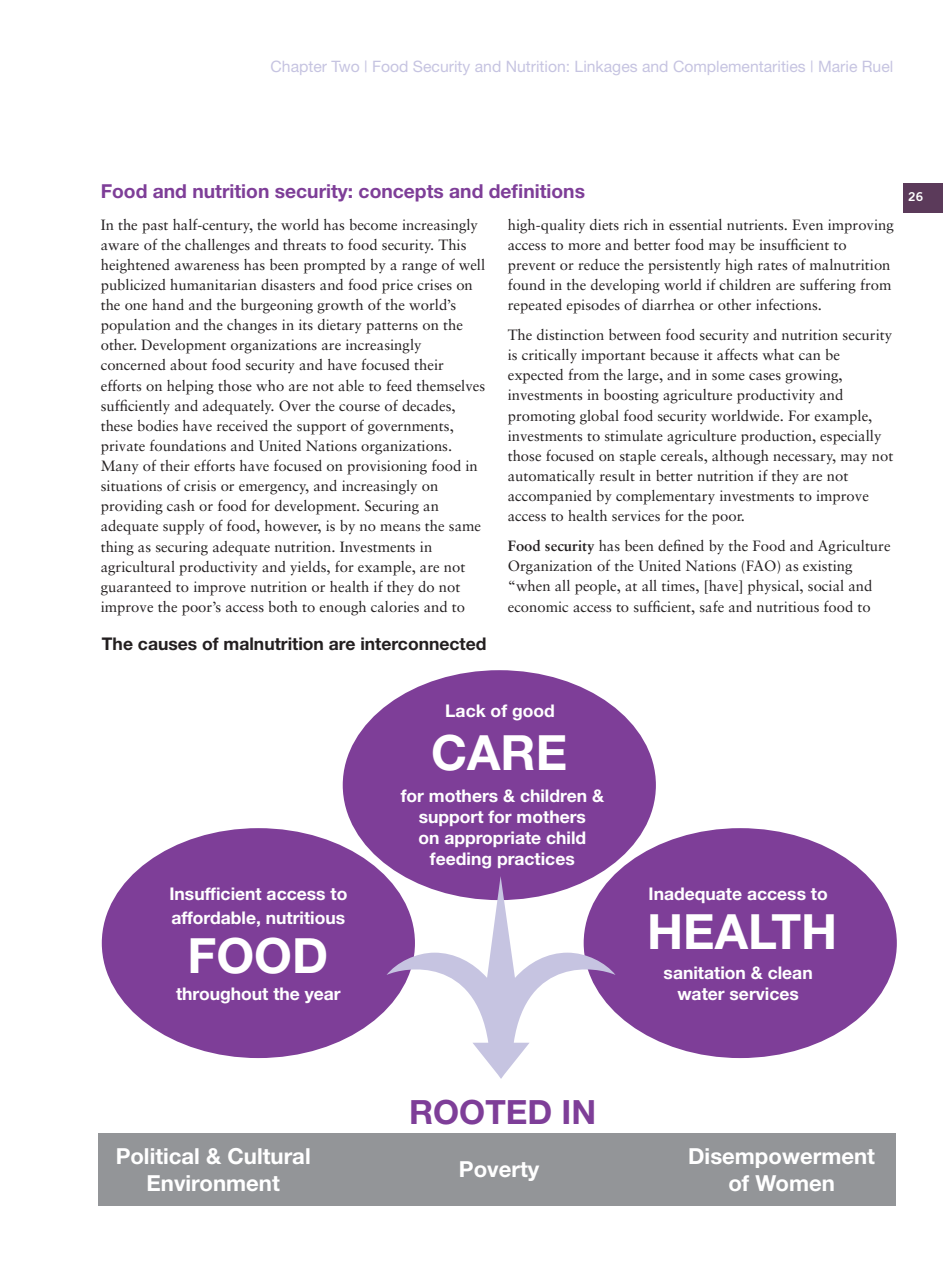
<style>
.page{position:relative;width:943px;height:1265px;background:#fff}
.page>*{position:absolute;margin:0;border:0;box-sizing:border-box;transform-origin:0 0}
.t1{font:700 48.65px "Helvetica Neue";color:#fff}
.t2{font:700 33.43px "Helvetica Neue";color:#7e3e98}
.t3{font:700 22.05px/27.1px "Helvetica Neue";color:#fff;text-align:center}
.Text_bold_1{font:700 19.25px "Helvetica Neue";color:#7e3e98}
.t4{font:700 17.5px/21px "Helvetica Neue";color:#fff;text-align:center}
.t5{font:700 17.5px "Helvetica Neue";color:#231f20}
.Chapter_details_page{font:15.75px "Helvetica Neue";color:#c6c4e1}
.Text{font:14.88px/20.1px "Sabon";color:#231f20}
.t6{font:12.25px "Trade Gothic Bold Two";color:#fff}
.s1{font-weight:700}
</style>
<div class="page">
<div style="left:903px;top:184px;width:40px;height:29px;background:#5b3a5a"></div>
<div style="left:99px;top:1133px;width:796px;height:73px;background:#939598"></div>
<div style="left:102px;top:828px;width:313px;height:230px;background:#7e3e98;border-radius:50%"></div>
<div style="left:583px;top:828px;width:313px;height:230px;background:#7e3e98;border-radius:50%"></div>
<div style="left:343px;top:670px;width:313px;height:230px;background:#7e3e98;border-radius:50%"></div>
<svg style="left:386px;top:876px;width:229px;height:203px"></svg>
<p class="Chapter_details_page" style="left:270px;top:57px;width:624px">Chapter Two | Food Security and Nutrition: Linkages and Complementarities | Marie Ruel</p>
<p class="Text_bold_1" style="left:101px;top:179px;width:486px">Food and nutrition security: concepts and definitions</p>
<p class="Text" style="left:101px;top:214px;width:386px">In the past half-century, the world has become increasingly aware of the challenges and threats to food security. This heightened awareness has been prompted by a range of well publicized humanitarian disasters and food price crises on the one hand and the burgeoning growth of the world’s population and the changes in its dietary patterns on the other. Development organizations are increasingly concerned about food security and have focused their efforts on helping those who are not able to feed themselves sufficiently and adequately. Over the course of decades, these bodies have received the support of governments, private foundations and United Nations organizations.<br>Many of their efforts have focused on provisioning food in situations of crisis or emergency, and increasingly on providing cash or food for development. Securing an adequate supply of food, however, is by no means the same thing as securing adequate nutrition. Investments in agricultural productivity and yields, for example, are not guaranteed to improve nutrition or health if they do not improve the poor’s access both to enough calories and to</p>
<p class="Text" style="left:507px;top:214px;width:388px">high-quality diets rich in essential nutrients. Even improving access to more and better food may be insufficient to prevent or reduce the persistently high rates of malnutrition found in the developing world if children are suffering from repeated episodes of diarrhea or other infections.</p>
<p class="Text" style="left:507px;top:325px;width:387px">The distinction between food security and nutrition security is critically important because it affects what can be expected from the large, and in some cases growing, investments in boosting agriculture productivity and promoting global food security worldwide. For example, investments to stimulate agriculture production, especially those focused on staple cereals, although necessary, may not automatically result in better nutrition if they are not accompanied by complementary investments to improve access to health services for the poor.</p>
<p class="Text" style="left:507px;top:536px;width:384px"><span class="s1">Food security</span> has been defined by the Food and Agriculture Organization of the United Nations (FAO) as existing “when all people, at all times, [have] physical, social and economic access to sufficient, safe and nutritious food to</p>
<p class="t5" style="left:102px;top:633px;width:386px">The causes of malnutrition are interconnected</p>
<p class="t6" style="left:908px;top:189px;width:16px">26</p>
<p class="t4" style="left:169px;top:881px;width:179px;line-height:24.5px;text-align:left">Insufficient access to affordable, nutritious</p>
<p class="t1" style="left:187px;top:925px;width:142px">FOOD</p>
<p class="t4" style="left:176px;top:983px;width:166px">throughout the year</p>
<p class="t4" style="left:445px;top:699px;width:111px">Lack of good</p>
<p class="t1" style="left:431px;top:723px;width:137px">CARE</p>
<p class="t4" style="left:401px;top:785px;width:205px">for mothers &amp; children &amp; support for mothers<br>on appropriate child feeding practices</p>
<p class="t4" style="left:648px;top:883px;width:181px">Inadequate access to</p>
<p class="t1" style="left:647px;top:902px;width:192px">HEALTH</p>
<p class="t4" style="left:663px;top:961px;width:151px">sanitation &amp; clean water services</p>
<p class="t2" style="left:409px;top:1091px;width:189px">ROOTED IN</p>
<p class="t3" style="left:116px;top:1142px;width:196px">Political &amp; Cultural<br>Environment</p>
<p class="t3" style="left:688px;top:1142px;width:188px">Disempowerment of Women</p>
<p class="t3" style="left:459px;top:1155px;width:82px">Poverty</p>
</div>
